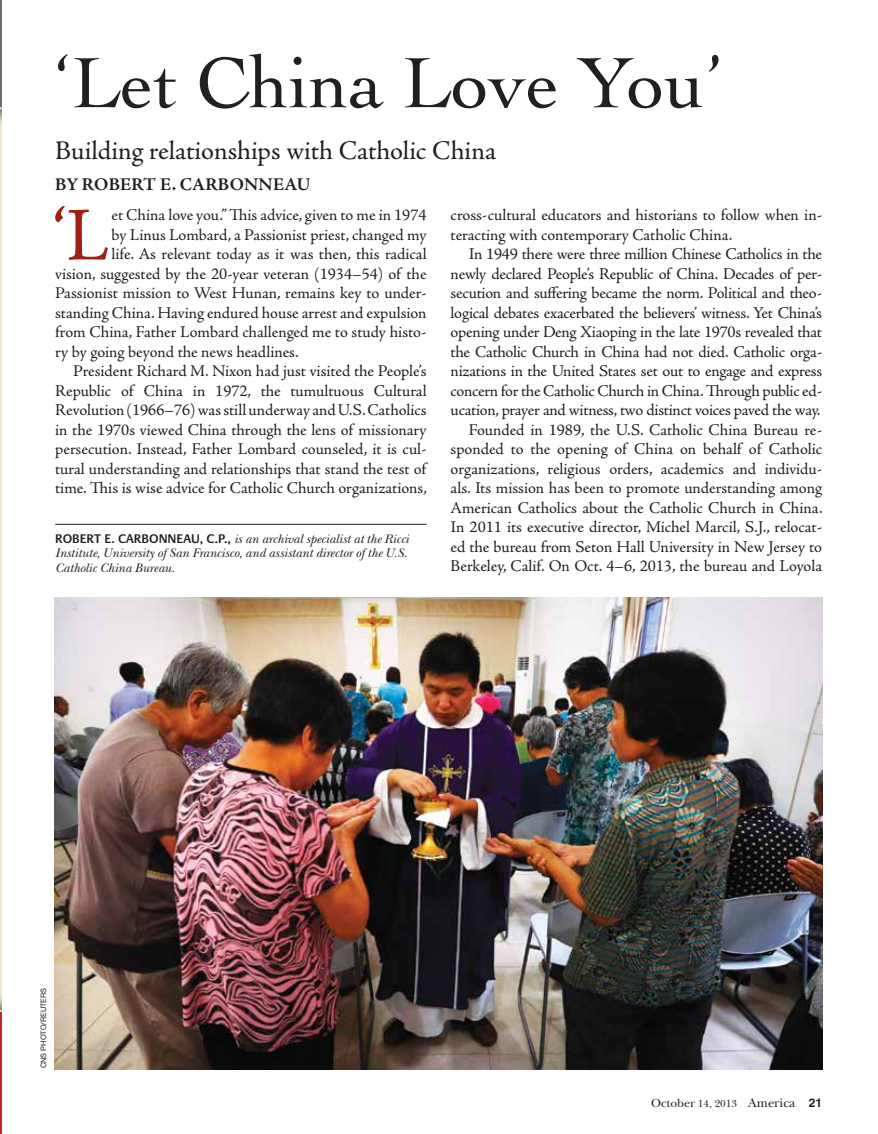
<style>
.page{position:relative;width:878px;height:1134px;background:#fff}
.page>*{position:absolute;margin:0;border:0;box-sizing:border-box;transform-origin:0 0}
.t1{font:76.2px "Adobe Jenson Pro";color:#a21f14}
.t2{font:75px "Cochin LT Std";color:#231f20}
.t3{font:27px "Adobe Jenson Pro";letter-spacing:-.005em;color:#231f20}
.t4{font:700 18px "Adobe Jenson Pro";letter-spacing:.015em;color:#231f20}
.t5{font:16.5px/19.5px "Adobe Jenson Pro";letter-spacing:-.005em;color:#231f20}
.t6{font:italic 12.75px/14.5px "New Baskerville ITC";color:#231f20;text-align:justify}
.t7{font:12px "New Baskerville ITC";color:#231f20}
.t8{font:7.5px "Helvetica Neue";color:#231f20}
.s1{font-family:"Praxis LT Pro";font-weight:600;font-style:normal}
.s2{font-size:10.5px}
.s3{font-size:12.75px}
.s4{font-family:"Helvetica LT Std";font-weight:700}
</style>
<div class="page">
<img style="left:54px;top:597px;width:768px;height:473px">
<img style="left:0;top:0;width:2px;height:1134px">
<hr style="left:55px;top:524px;width:371px;height:1px;background:#231f20">
<h2 class="t2" style="left:55px;top:40px;width:667px">‘Let China Love You’</h2>
<h3 class="t3" style="left:55px;top:135px;width:442px">Building relationships with Catholic China</h3>
<p class="t4" style="left:55px;top:174px;width:257px">BY ROBERT E. CARBONNEAU</p>
<h1 class="t1" style="left:53px;top:192px;width:58px">‘L</h1>
<p class="t5" style="left:111px;top:206px;width:316px">et China love you.” This advice, given to me in 1974</p>
<p class="t5" style="left:111px;top:225px;width:316px">by Linus Lombard, a Passionist priest, changed my</p>
<p class="t5" style="left:111px;top:245px;width:317px">life. As relevant today as it was then, this radical</p>
<p class="t5" style="left:55px;top:264px;width:373px">vision, suggested by the 20-year veteran (1934–54) of the</p>
<p class="t5" style="left:55px;top:284px;width:373px">Passionist mission to West Hunan, remains key to under-</p>
<p class="t5" style="left:55px;top:303px;width:373px">standing China. Having endured house arrest and expulsion</p>
<p class="t5" style="left:55px;top:323px;width:373px">from China, Father Lombard challenged me to study histo-</p>
<p class="t5" style="left:55px;top:342px;width:245px">ry by going beyond the news headlines.</p>
<p class="t5" style="left:73px;top:362px;width:355px">President Richard M. Nixon had just visited the People’s</p>
<p class="t5" style="left:55px;top:381px;width:373px">Republic of China in 1972, the tumultuous Cultural</p>
<p class="t5" style="left:55px;top:401px;width:373px">Revolution (1966–76) was still underway and U.S. Catholics</p>
<p class="t5" style="left:55px;top:420px;width:373px">in the 1970s viewed China through the lens of missionary</p>
<p class="t5" style="left:55px;top:440px;width:373px">persecution. Instead, Father Lombard counseled, it is cul-</p>
<p class="t5" style="left:55px;top:459px;width:372px">tural understanding and relationships that stand the test of</p>
<p class="t5" style="left:55px;top:479px;width:373px">time. This is wise advice for Catholic Church organizations,</p>
<p class="t6" style="left:55px;top:531px;width:355px"><span class="s1">ROBERT E. CAR BONNEAU, C.P.,</span> is an archival specialist at the Ricci Institute, University of San Francisco, and assistant director of the U.S.<br>Catholic China Bureau.</p>
<p class="t5" style="left:450px;top:206px;width:373px">cross-cultural educators and historians to follow when in&shy;teracting with contemporary Catholic China.</p>
<p class="t5" style="left:450px;top:245px;width:373px;text-align:right">In 1949 there were three million Chinese Catholics in the newly declared People’s Republic of China. Decades of per&shy;secution and suffering became the norm. Political and theo&shy;logical debates exacerbated the believers’ witness. Yet China’s opening under Deng Xiaoping in the late 1970s revealed that the Catholic Church in China had not died. Catholic orga&shy;nizations in the United States set out to engage and express concern for the Catholic Church in China. Through public ed&shy;ucation, prayer and witness, two distinct voices paved the way.<br>Founded in 1989, the U.S. Catholic China Bureau re&shy;sponded to the opening of China on behalf of Catholic organizations, religious orders, academics and individu&shy;als. Its mission has been to promote understanding among American Catholics about the Catholic Church in China.<br>In 2011 its executive director, Michel Marcil, S.J., relocat&shy;ed the bureau from Seton Hall University in New Jersey to Berkeley, Calif. On Oct. 4–6, 2013, the bureau and Loyola</p>
<p class="t8" style="left:38px;top:1068px;width:81px;rotate:-90deg">CNS photo/Reuters</p>
<p class="t7" style="left:651px;top:1096px;width:172px">October <span class="s2">14, 2013</span> <span class="s3">America</span> <span class="s4">21</span></p>
</div>
